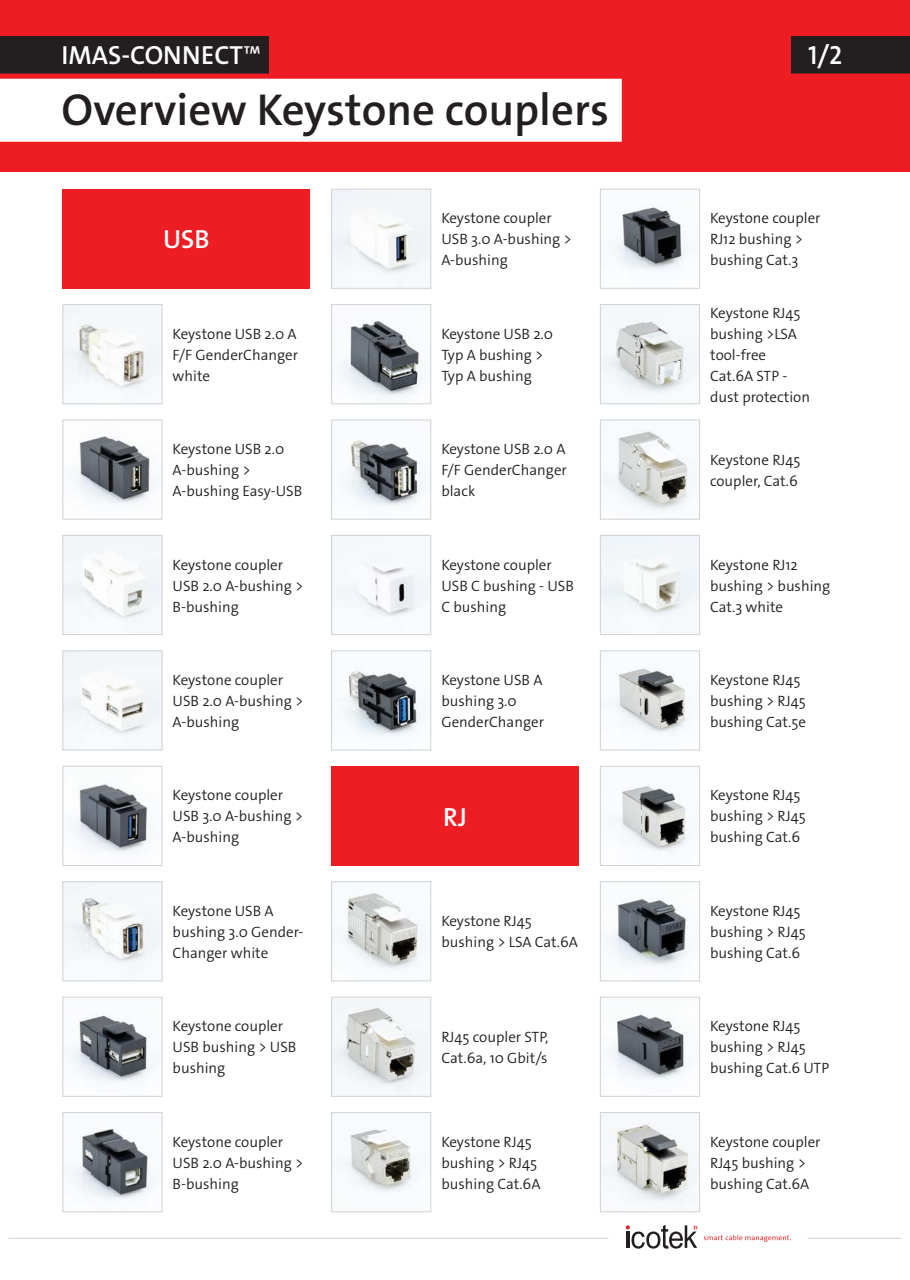
<style>
.page{position:relative;width:910px;height:1280px;background:#fff}
.page>*{position:absolute;margin:0;border:0;box-sizing:border-box;transform-origin:0 0}
.t1{font:600 45px "The Sans Os F";color:#231f20}
.t2{font:600 26.25px "The Sans Os F";color:#fff}
.t3{font:300 15px/21px "The Sans Os F";color:#231f20}
.s1{font-weight:300}
</style>
<div class="page">
<div style="left:0;top:0;width:910px;height:171px;background:#ee1d23"></div>
<div style="left:791px;top:36px;width:119px;height:38px;background:#231f20"></div>
<hr style="left:9px;top:1238px;width:599px;height:1px;background:#d1d2d4">
<hr style="left:807px;top:1238px;width:94px;height:1px;background:#d1d2d4">
<svg style="left:704px;top:1235px;width:87px;height:7px"></svg>
<svg style="left:626px;top:1225px;width:71px;height:23px"></svg>
<hr style="left:626px;top:1231px;width:3px;height:17px;background:#231f20">
<img style="left:333px;top:191px;width:96px;height:96px">
<div style="left:331px;top:189px;width:100px;height:100px;border:1px solid #d1d2d4"></div>
<img style="left:609px;top:204px;width:83px;height:67px">
<div style="left:600px;top:189px;width:100px;height:100px;border:1px solid #d1d2d4"></div>
<img style="left:65px;top:306px;width:95px;height:90px">
<div style="left:63px;top:304px;width:99px;height:100px;border:1px solid #d1d2d4"></div>
<img style="left:335px;top:320px;width:91px;height:76px">
<div style="left:331px;top:304px;width:100px;height:100px;border:1px solid #d1d2d4"></div>
<img style="left:602px;top:306px;width:96px;height:90px">
<div style="left:600px;top:304px;width:100px;height:100px;border:1px solid #d1d2d4"></div>
<img style="left:74px;top:436px;width:83px;height:69px">
<div style="left:63px;top:420px;width:99px;height:100px;border:1px solid #d1d2d4"></div>
<img style="left:342px;top:436px;width:86px;height:69px">
<div style="left:331px;top:420px;width:100px;height:100px;border:1px solid #d1d2d4"></div>
<img style="left:602px;top:430px;width:90px;height:81px">
<div style="left:600px;top:420px;width:100px;height:100px;border:1px solid #d1d2d4"></div>
<img style="left:65px;top:537px;width:95px;height:96px">
<div style="left:63px;top:535px;width:99px;height:100px;border:1px solid #d1d2d4"></div>
<img style="left:333px;top:537px;width:96px;height:82px">
<div style="left:331px;top:535px;width:100px;height:100px;border:1px solid #d1d2d4"></div>
<img style="left:602px;top:537px;width:96px;height:96px">
<div style="left:600px;top:535px;width:100px;height:100px;border:1px solid #d1d2d4"></div>
<img style="left:65px;top:652px;width:95px;height:96px">
<div style="left:63px;top:650px;width:99px;height:100px;border:1px solid #d1d2d4"></div>
<img style="left:336px;top:671px;width:89px;height:66px">
<div style="left:331px;top:650px;width:100px;height:100px;border:1px solid #d1d2d4"></div>
<img style="left:603px;top:666px;width:88px;height:70px">
<div style="left:600px;top:650px;width:100px;height:100px;border:1px solid #d1d2d4"></div>
<img style="left:67px;top:782px;width:84px;height:71px">
<div style="left:63px;top:766px;width:99px;height:100px;border:1px solid #d1d2d4"></div>
<img style="left:609px;top:784px;width:83px;height:71px">
<div style="left:600px;top:766px;width:100px;height:100px;border:1px solid #d1d2d4"></div>
<img style="left:65px;top:883px;width:95px;height:90px">
<div style="left:63px;top:881px;width:99px;height:100px;border:1px solid #d1d2d4"></div>
<img style="left:333px;top:891px;width:90px;height:81px">
<div style="left:331px;top:881px;width:100px;height:100px;border:1px solid #d1d2d4"></div>
<img style="left:604px;top:897px;width:88px;height:71px">
<div style="left:600px;top:881px;width:100px;height:100px;border:1px solid #d1d2d4"></div>
<img style="left:66px;top:1012px;width:91px;height:71px">
<div style="left:63px;top:997px;width:99px;height:100px;border:1px solid #d1d2d4"></div>
<img style="left:333px;top:999px;width:96px;height:96px">
<div style="left:331px;top:997px;width:100px;height:100px;border:1px solid #d1d2d4"></div>
<img style="left:604px;top:1013px;width:85px;height:68px">
<div style="left:600px;top:997px;width:100px;height:100px;border:1px solid #d1d2d4"></div>
<img style="left:66px;top:1128px;width:93px;height:72px">
<div style="left:63px;top:1112px;width:99px;height:100px;border:1px solid #d1d2d4"></div>
<img style="left:333px;top:1128px;width:87px;height:65px">
<div style="left:331px;top:1112px;width:100px;height:100px;border:1px solid #d1d2d4"></div>
<img style="left:602px;top:1114px;width:96px;height:96px">
<div style="left:600px;top:1112px;width:100px;height:100px;border:1px solid #d1d2d4"></div>
<div style="left:63px;top:189px;width:247px;height:100px;background:#ee1d23"></div>
<div style="left:331px;top:766px;width:248px;height:100px;background:#ee1d23"></div>
<div style="left:0;top:36px;width:269px;height:38px;background:#231f20"></div>
<div style="left:0;top:79px;width:622px;height:63px;background:#fff"></div>
<h2 class="t2" style="left:62px;top:38px;width:201px">IMAS-CONNECT<span class="s1">™</span></h2>
<h1 class="t1" style="left:62px;top:81px;width:549px">Overview Keystone couplers</h1>
<h2 class="t2" style="left:808px;top:38px;width:36px">1/2</h2>
<h2 class="t2" style="left:163px;top:223px;width:48px">USB</h2>
<p class="t3" style="left:441px;top:208px;width:132px">Keystone coupler<br>USB 3.0 A-bushing &gt;<br>A-bushing</p>
<p class="t3" style="left:710px;top:208px;width:112px">Keystone coupler<br>RJ12 bushing &gt; bushing Cat.3</p>
<p class="t3" style="left:173px;top:323px;width:127px;text-align:justify">Keystone USB 2.0 A F/F GenderChanger white</p>
<p class="t3" style="left:441px;top:323px;width:113px">Keystone USB 2.0<br>Typ A bushing &gt;<br>Typ A bushing</p>
<p class="t3" style="left:710px;top:302px;width:101px">Keystone RJ45 bushing &gt;LSA tool-free<br>Cat.6A STP - dust protection</p>
<p class="t3" style="left:173px;top:439px;width:131px">Keystone USB 2.0<br>A-bushing &gt;<br>A-bushing Easy-USB</p>
<p class="t3" style="left:441px;top:439px;width:127px;text-align:justify">Keystone USB 2.0 A F/F GenderChanger black</p>
<p class="t3" style="left:710px;top:449px;width:92px">Keystone RJ45 coupler, Cat.6</p>
<p class="t3" style="left:173px;top:554px;width:132px">Keystone coupler<br>USB 2.0 A-bushing &gt;<br>B-bushing</p>
<p class="t3" style="left:441px;top:554px;width:134px">Keystone coupler<br>USB C bushing - USB<br>C bushing</p>
<p class="t3" style="left:710px;top:554px;width:122px">Keystone RJ12 bushing &gt; bushing<br>Cat.3 white</p>
<p class="t3" style="left:173px;top:670px;width:132px">Keystone coupler<br>USB 2.0 A-bushing &gt;<br>A-bushing</p>
<p class="t3" style="left:441px;top:670px;width:104px">Keystone USB A bushing 3.0<br>GenderChanger</p>
<p class="t3" style="left:710px;top:670px;width:97px">Keystone RJ45 bushing &gt; RJ45 bushing Cat.5e</p>
<p class="t3" style="left:173px;top:785px;width:132px">Keystone coupler<br>USB 3.0 A-bushing &gt;<br>A-bushing</p>
<p class="t3" style="left:710px;top:785px;width:97px">Keystone RJ45 bushing &gt; RJ45 bushing Cat.6</p>
<h2 class="t2" style="left:443px;top:800px;width:25px">RJ</h2>
<p class="t3" style="left:173px;top:900px;width:132px">Keystone USB A bushing 3.0 Gender-<br>Changer white</p>
<p class="t3" style="left:441px;top:911px;width:138px">Keystone RJ45 bushing &gt; LSA Cat.6A</p>
<p class="t3" style="left:710px;top:900px;width:97px">Keystone RJ45 bushing &gt; RJ45 bushing Cat.6</p>
<p class="t3" style="left:173px;top:1016px;width:125px">Keystone coupler<br>USB bushing &gt; USB bushing</p>
<p class="t3" style="left:441px;top:1026px;width:109px">RJ45 coupler STP,<br>Cat.6a, 10 Gbit/s</p>
<p class="t3" style="left:710px;top:1016px;width:121px">Keystone RJ45 bushing &gt; RJ45 bushing Cat.6 UTP</p>
<p class="t3" style="left:173px;top:1131px;width:132px">Keystone coupler<br>USB 2.0 A-bushing &gt;<br>B-bushing</p>
<p class="t3" style="left:441px;top:1131px;width:101px">Keystone RJ45 bushing &gt; RJ45 bushing Cat.6A</p>
<p class="t3" style="left:710px;top:1131px;width:112px">Keystone coupler<br>RJ45 bushing &gt; bushing Cat.6A</p>
</div>
